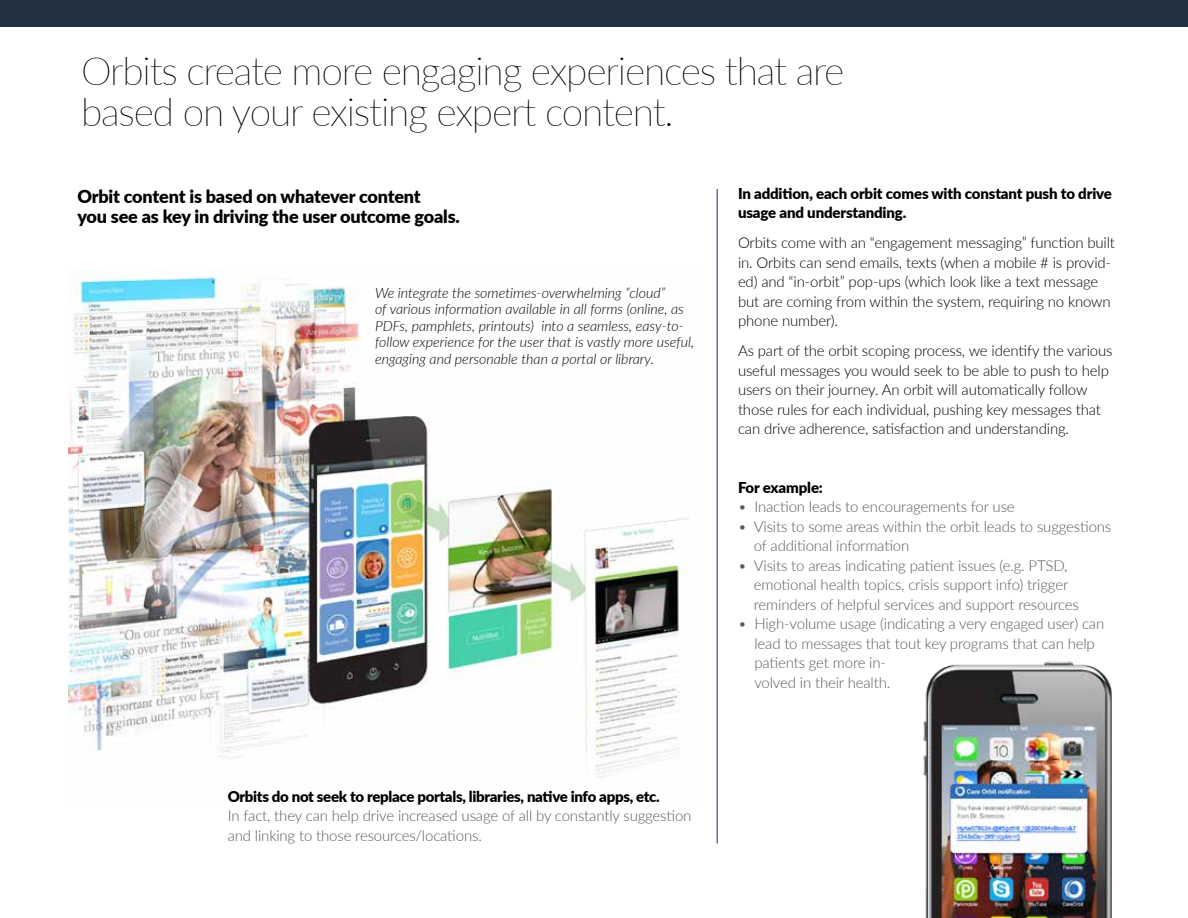
<style>
.page{position:relative;width:1188px;height:918px;background:#fff}
.page>*{position:absolute;margin:0;border:0;box-sizing:border-box;transform-origin:0 0}
.t1{font:100 39px/40.5px "Lato";letter-spacing:-.03em;color:#000}
.t2{font:900 18px/19.5px "Lato";letter-spacing:-.01em;color:#000}
.t3{font:300 15px/19.5px "Lato";letter-spacing:-.01em;color:#58595b}
.t4{font:300 15px/19.5px "Lato";letter-spacing:-.01em;color:#000}
.t5{font:900 15px/19.5px "Lato";letter-spacing:-.015em;color:#000}
.t6{font:italic 300 14.25px/16.5px "Lato";color:#000}
</style>
<div class="page">
<img style="left:68px;top:270px;width:621px;height:508px">
<img style="left:923px;top:661px;width:189px;height:256px">
<div style="left:0;top:0;width:1188px;height:27px;background:#213142"></div>
<hr style="left:717px;top:189px;width:1px;height:654px;background:#0d395d">
<h1 class="t1" style="left:81px;top:50px;width:765px">Orbits create more engaging experiences that are based on your existing expert content.</h1>
<p class="t2" style="left:77px;top:186px;width:384px">Orbit content is based on whatever content<br>you see as key in driving the user outcome goals.</p>
<p class="t6" style="left:375px;top:284px;width:321px">We integrate the sometimes-overwhelming “cloud”<br>of various information available in all forms (online, as PDFs, pamphlets, printouts) into a seamless, easy-to&shy;follow experience for the user that is vastly more useful, engaging and personable than a portal or library.</p>
<p class="t5" style="left:228px;top:786px;width:434px">Orbits do not seek to replace portals, libraries, native info apps, etc.</p>
<p class="t3" style="left:228px;top:805px;width:465px">In fact, they can help drive increased usage of all by constantly suggestion and linking to those resources/locations.</p>
<p class="t5" style="left:738px;top:183px;width:375px">In addition, each orbit comes with constant push to drive usage and understanding.</p>
<p class="t4" style="left:738px;top:232px;width:379px">Orbits come with an “engagement messaging” function built in. Orbits can send emails, texts (when a mobile # is provid&shy;ed) and “in-orbit” pop-ups (which look like a text message but are coming from within the system, requiring no known phone number).</p>
<p class="t4" style="left:738px;top:340px;width:376px">As part of the orbit scoping process, we identify the various useful messages you would seek to be able to push to help users on their journey. An orbit will automatically follow those rules for each individual, pushing key messages that can drive adherence, satisfaction and understanding.</p>
<p class="t5" style="left:738px;top:477px;width:86px">For example:</p>
<p class="t3" style="left:738px;top:496px;width:278px">• Inaction leads to encouragements for use</p>
<p class="t3" style="left:754px;top:516px;width:359px;text-indent:-16px">• Visits to some areas within the orbit leads to suggestions of additional information</p>
<p class="t3" style="left:754px;top:555px;width:327px;text-indent:-16px">• Visits to areas indicating patient issues (e.g. PTSD, emotional health topics, crisis support info) trigger reminders of helpful services and support resources</p>
<p class="t3" style="left:754px;top:613px;width:351px;text-indent:-16px">• High-volume usage (indicating a very engaged user) can lead to messages that tout key programs that can help patients get more in-<br>volved in their health.</p>
</div>
